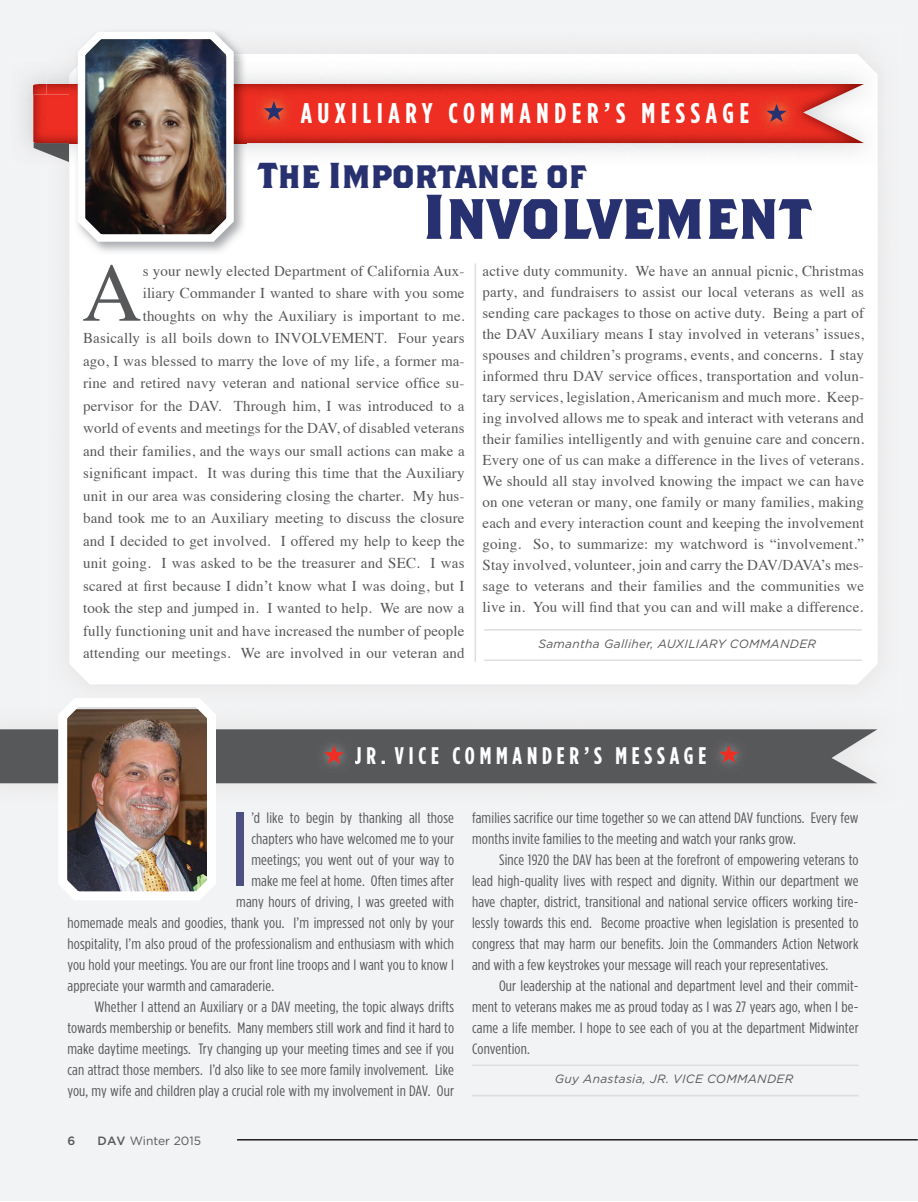
<style>
.page{position:relative;width:918px;height:1202px;background:#fff}
.page>*{position:absolute;margin:0;border:0;box-sizing:border-box;transform-origin:0 0}
.t1{font:105px "Gotham Condensed";color:#4d4e82;scale:1.1 1}
.t2{font:82.95px "Times";color:#57585a}
.t3{font:700 63px "Brothers";letter-spacing:-.01em;color:#283170}
.t4{font:700 36px "Brothers";letter-spacing:-.01em;color:#283170}
.t5{font:700 28.35px "Gotham Condensed";letter-spacing:.2em;color:#fff}
.t6{font:700 24px "Gotham Condensed";letter-spacing:.2em;color:#fff}
.t7{font:15px/22.5px "Times";letter-spacing:.01em;color:#57585a;text-align:right}
.t8{font:15px "Gotham Condensed";letter-spacing:.01em;color:#57585a;scale:1.1 1}
.t9{font:italic 12px "Gotham";letter-spacing:.025em;color:#57585a}
.t10{font:12px "Gotham";color:#57585a}
.t11{font:500 12px "Gotham";color:#57585a}
.s1{font-weight:500}
</style>
<div class="page">
<div style="left:0;top:0;width:918px;height:1200px;background:#f2f3f4"></div>
<hr style="left:237px;top:1139px;width:681px;height:1px;background:#231f20">
<img style="left:46px;top:31px;width:28px;height:30px">
<div style="left:247px;top:31px;width:654px;height:51px;background:#f0f0f1"></div>
<div style="left:848px;top:82px;width:53px;height:625px;background:#f0f1f2"></div>
<div style="left:46px;top:166px;width:53px;height:540px;background:#f0f0f1"></div>
<div style="left:99px;top:684px;width:749px;height:22px;background:#eff0f1"></div>
<svg style="left:70px;top:54px;width:808px;height:630px"></svg>
<hr style="left:475px;top:263px;width:1px;height:399px;background:#dcdddf">
<div style="left:0;top:706px;width:900px;height:100px;background:#f0f0f1"></div>
<img style="left:46px;top:706px;width:854px;height:1px">
<div style="left:0;top:729px;width:878px;height:54px;background:#57585a"></div>
<hr style="left:472px;top:1064px;width:387px;height:2px;background:#dcdddf">
<hr style="left:472px;top:1094px;width:387px;height:2px;background:#dcdddf">
<hr style="left:484px;top:629px;width:378px;height:1px;background:#dcdddf">
<hr style="left:484px;top:659px;width:378px;height:2px;background:#dcdddf">
<img style="left:10px;top:61px;width:876px;height:105px">
<img style="left:70px;top:61px;width:808px;height:105px">
<img style="left:34px;top:143px;width:35px;height:19px">
<img style="left:247px;top:84px;width:617px;height:59px">
<img style="left:33px;top:84px;width:41px;height:59px">
<img style="left:54px;top:690px;width:166px;height:215px">
<img style="left:253px;top:90px;width:42px;height:41px">
<svg style="left:264px;top:101px;width:20px;height:19px"></svg>
<img style="left:756px;top:93px;width:42px;height:40px">
<svg style="left:767px;top:104px;width:20px;height:18px"></svg>
<img style="left:74px;top:28px;width:173px;height:227px">
<img style="left:238px;top:54px;width:9px;height:7px">
<img style="left:74px;top:25px;width:164px;height:220px">
<img style="left:313px;top:734px;width:42px;height:41px">
<svg style="left:355px;top:746px;width:1px;height:18px"></svg>
<svg style="left:324px;top:745px;width:20px;height:19px"></svg>
<img style="left:708px;top:734px;width:42px;height:40px">
<svg style="left:719px;top:745px;width:20px;height:18px"></svg>
<p class="t5" style="left:301px;top:97px;width:450px">AUXILIARY COMMANDER’S MESSAGE</p>
<p class="t4" style="left:258px;top:153px;width:330px">The Importance of</p>
<p class="t3" style="left:422px;top:178px;width:391px">Involvement</p>
<p class="t2" style="left:82px;top:215px;width:61px">A</p>
<p class="t7" style="left:83px;top:258px;width:383px">s your newly elected Department of California Aux-<br>iliary Commander I wanted to share with you some<br>thoughts on why the Auxiliary is important to me.<br>Basically is all boils down to INVOLVEMENT. Four years ago, I was blessed to marry the love of my life, a former ma&shy;rine and retired navy veteran and national service office su&shy;pervisor for the DAV. Through him, I was introduced to a world of events and meetings for the DAV, of disabled veterans and their families, and the ways our small actions can make a significant impact. It was during this time that the Auxiliary unit in our area was considering closing the charter. My hus&shy;band took me to an Auxiliary meeting to discuss the closure and I decided to get involved. I offered my help to keep the unit going. I was asked to be the treasurer and SEC. I was scared at first because I didn’t know what I was doing, but I took the step and jumped in. I wanted to help. We are now a fully functioning unit and have increased the number of people attending our meetings. We are involved in our veteran and</p>
<p class="t7" style="left:483px;top:259px;width:383px;line-height:21px;text-align:justify">active duty community. We have an annual picnic, Christmas party, and fundraisers to assist our local veterans as well as sending care packages to those on active duty. Being a part of the DAV Auxiliary means I stay involved in veterans’ issues, spouses and children’s programs, events, and concerns. I stay informed thru DAV service offices, transportation and volun&shy;tary services, legislation, Americanism and much more. Keep&shy;ing involved allows me to speak and interact with veterans and their families intelligently and with genuine care and concern.<br>Every one of us can make a difference in the lives of veterans.<br>We should all stay involved knowing the impact we can have on one veteran or many, one family or many families, making each and every interaction count and keeping the involvement going. So, to summarize: my watchword is “involvement.” Stay involved, volunteer, join and carry the DAV/DAVA’s mes&shy;sage to veterans and their families and the communities we live in. You will find that you can and will make a difference.</p>
<p class="t9" style="left:538px;top:637px;width:279px">Samantha Galliher, AUXILIARY COMMANDER</p>
<p class="t6" style="left:355px;top:741px;width:353px">JR. VICE COMMANDER’S MESSAGE</p>
<p class="t1" style="left:230px;top:793px;width:20px">I</p>
<p class="t8" style="left:251px;top:809px;width:186px">’d like to begin by thanking all those</p>
<p class="t8" style="left:251px;top:830px;width:186px">chapters who have welcomed me to your</p>
<p class="t8" style="left:251px;top:851px;width:186px">meetings; you went out of your way to</p>
<p class="t8" style="left:251px;top:872px;width:186px">make me feel at home. Often times after</p>
<p class="t8" style="left:236px;top:893px;width:200px">many hours of driving, I was greeted with</p>
<p class="t8" style="left:68px;top:914px;width:353px">homemade meals and goodies, thank you. I’m impressed not only by your</p>
<p class="t8" style="left:68px;top:935px;width:353px">hospitality, I’m also proud of the professionalism and enthusiasm with which</p>
<p class="t8" style="left:68px;top:956px;width:353px">you hold your meetings. You are our front line troops and I want you to know I</p>
<p class="t8" style="left:68px;top:977px;width:189px">appreciate your warmth and camaraderie.</p>
<p class="t8" style="left:94px;top:998px;width:328px">Whether I attend an Auxiliary or a DAV meeting, the topic always drifts</p>
<p class="t8" style="left:68px;top:1019px;width:353px">towards membership or benefits. Many members still work and find it hard to</p>
<p class="t8" style="left:68px;top:1040px;width:353px">make daytime meetings. Try changing up your meeting times and see if you</p>
<p class="t8" style="left:68px;top:1061px;width:353px">can attract those members. I’d also like to see more family involvement. Like</p>
<p class="t8" style="left:68px;top:1082px;width:353px">you, my wife and children play a crucial role with my involvement in DAV. Our</p>
<p class="t11" style="left:68px;top:1133px;width:9px">6</p>
<p class="t10" style="left:98px;top:1133px;width:105px"><span class="s1">DAV</span> Winter 2015</p>
<p class="t8" style="left:472px;top:809px;width:353px">families sacrifice our time together so we can attend DAV functions. Every few</p>
<p class="t8" style="left:472px;top:830px;width:296px">months invite families to the meeting and watch your ranks grow.</p>
<p class="t8" style="left:499px;top:851px;width:328px">Since 1920 the DAV has been at the forefront of empowering veterans to</p>
<p class="t8" style="left:472px;top:872px;width:353px">lead high-quality lives with respect and dignity. Within our department we</p>
<p class="t8" style="left:472px;top:893px;width:353px">have chapter, district, transitional and national service officers working tire-</p>
<p class="t8" style="left:472px;top:914px;width:353px">lessly towards this end. Become proactive when legislation is presented to</p>
<p class="t8" style="left:472px;top:935px;width:353px">congress that may harm our benefits. Join the Commanders Action Network</p>
<p class="t8" style="left:472px;top:956px;width:325px">and with a few keystrokes your message will reach your representatives.</p>
<p class="t8" style="left:499px;top:977px;width:328px">Our leadership at the national and department level and their commit-</p>
<p class="t8" style="left:472px;top:998px;width:353px">ment to veterans makes me as proud today as I was 27 years ago, when I be-</p>
<p class="t8" style="left:472px;top:1019px;width:353px">came a life member. I hope to see each of you at the department Midwinter</p>
<p class="t8" style="left:472px;top:1040px;width:54px">Convention.</p>
<p class="t9" style="left:555px;top:1072px;width:240px">Guy Anastasia, JR. VICE COMMANDER</p>
</div>
